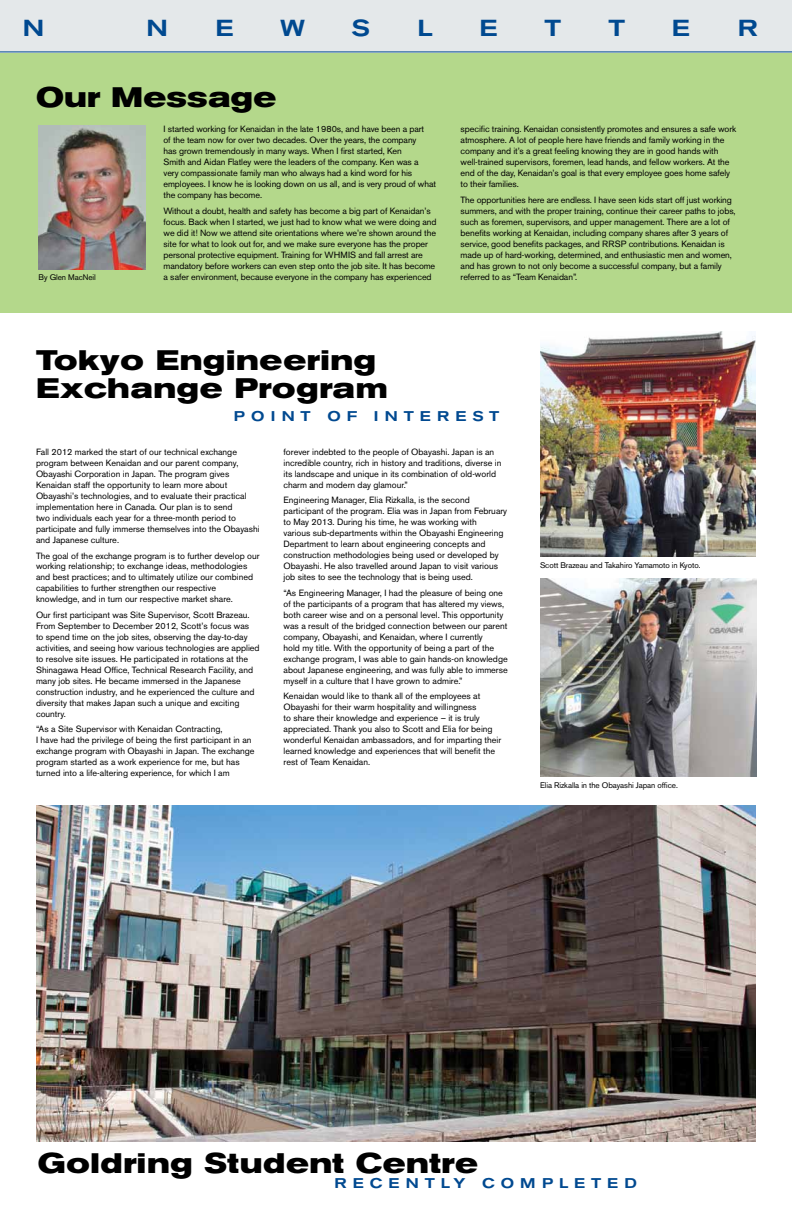
<style>
.page{position:relative;width:792px;height:1224px;background:#fff}
.page>*{position:absolute;margin:0;border:0;box-sizing:border-box;transform-origin:0 0}
.t1{font:700 expanded 28px/28px "Akzidenz Grotesk BE";letter-spacing:.025em;color:#000}
.t2{font:500 expanded 23px "Akzidenz Grotesk BE";color:#004990}
.t3{font:500 expanded 14px "Akzidenz Grotesk BE";letter-spacing:.43em;color:#004990}
.t4{font:9px/11px "Akzidenz Grotesk BE";color:#000}
.t5{font:8.1px "Akzidenz Grotesk BE";letter-spacing:-.01em;color:#000}
</style>
<div class="page">
<div style="left:0;top:36px;width:792px;height:276px;background:#b4d88b"></div>
<img style="left:39px;top:125px;width:107px;height:144px">
<div style="left:0;top:0;width:792px;height:52px;background:#e4e8ea"></div>
<hr style="left:0;top:51px;width:792px;height:1px;background:#004990">
<img style="left:540px;top:578px;width:216px;height:199px">
<img style="left:36px;top:806px;width:720px;height:336px">
<img style="left:540px;top:332px;width:216px;height:225px">
<h2 class="t2" style="left:23px;top:14px;width:23px">N</h2>
<h2 class="t2" style="left:146px;top:14px;width:44px">NE</h2>
<h2 class="t2" style="left:281px;top:14px;width:26px">W</h2>
<h2 class="t2" style="left:352px;top:14px;width:20px">S</h2>
<h2 class="t2" style="left:418px;top:14px;width:17px">L</h2>
<h2 class="t2" style="left:480px;top:14px;width:57px">ETTER</h2>
<h1 class="t1" style="left:36px;top:83px;width:242px">Our Message</h1>
<p class="t5" style="left:39px;top:272px;width:59px">By Glen MacNeil</p>
<p class="t4" style="left:164px;top:124px;width:274px">I started working for Kenaidan in the late 1980s, and have been a part<br>of the team now for over two decades. Over the years, the company<br>has grown tremendously in many ways. When I first started, Ken<br>Smith and Aidan Flatley were the leaders of the company. Ken was a very compassionate family man who always had a kind word for his employees. I know he is looking down on us all, and is very proud of what the company has become.</p>
<p class="t4" style="left:164px;top:205px;width:275px">Without a doubt, health and safety has become a big part of Kenaidan’s focus. Back when I started, we just had to know what we were doing and we did it! Now we attend site orientations where we’re shown around the site for what to look out for, and we make sure everyone has the proper personal protective equipment. Training for WHMIS and fall arrest are mandatory before workers can even step onto the job site. It has become a safer environment, because everyone in the company has experienced</p>
<p class="t4" style="left:461px;top:123px;width:277px">specific training. Kenaidan consistently promotes and ensures a safe work atmosphere. A lot of people here have friends and family working in the company and it’s a great feeling knowing they are in good hands with well-trained supervisors, foremen, lead hands, and fellow workers. At the end of the day, Kenaidan’s goal is that every employee goes home safely to their families.</p>
<p class="t4" style="left:461px;top:194px;width:277px">The opportunities here are endless. I have seen kids start off just working summers, and with the proper training, continue their career paths to jobs, such as foremen, supervisors, and upper management. There are a lot of benefits working at Kenaidan, including company shares after 3 years of service, good benefits packages, and RRSP contributions. Kenaidan is made up of hard-working, determined, and enthusiastic men and women, and has grown to not only become a successful company, but a family referred to as “Team Kenaidan”.</p>
<h1 class="t1" style="left:36px;top:347px;width:353px">Tokyo Engineering<br>Exchange Program</h1>
<h3 class="t3" style="left:234px;top:408px;width:267px">POINT OF I NTEREST</h3>
<p class="t4" style="left:36px;top:446px;width:225px">Fall 2012 marked the start of our technical exchange program between Kenaidan and our parent company, Obayashi Corporation in Japan. The program gives Kenaidan staff the opportunity to learn more about Obayashi’s technologies, and to evaluate their practical implementation here in Canada. Our plan is to send<br>two individuals each year for a three-month period to participate and fully immerse themselves into the Obayashi and Japanese culture.</p>
<p class="t4" style="left:36px;top:550px;width:225px">The goal of the exchange program is to further develop our working relationship; to exchange ideas, methodologies and best practices; and to ultimately utilize our combined capabilities to further strengthen our respective knowledge, and in turn our respective market share.</p>
<p class="t4" style="left:36px;top:609px;width:225px">Our first participant was Site Supervisor, Scott Brazeau.<br>From September to December 2012, Scott’s focus was<br>to spend time on the job sites, observing the day-to-day activities, and seeing how various technologies are applied to resolve site issues. He participated in rotations at the Shinagawa Head Office, Technical Research Facility, and many job sites. He became immersed in the Japanese construction industry, and he experienced the culture and diversity that makes Japan such a unique and exciting country.</p>
<p class="t4" style="left:36px;top:724px;width:220px">“As a Site Supervisor with Kenaidan Contracting,<br>I have had the privilege of being the first participant in an exchange program with Obayashi in Japan. The exchange program started as a work experience for me, but has turned into a life-altering experience, for which I am</p>
<p class="t4" style="left:284px;top:446px;width:219px">forever indebted to the people of Obayashi. Japan is an incredible country, rich in history and traditions, diverse in its landscape and unique in its combination of old-world charm and modern day glamour.”</p>
<p class="t4" style="left:284px;top:495px;width:225px">Engineering Manager, Elia Rizkalla, is the second participant of the program. Elia was in Japan from February to May 2013. During his time, he was working with<br>various sub-departments within the Obayashi Engineering Department to learn about engineering concepts and construction methodologies being used or developed by Obayashi. He also travelled around Japan to visit various job sites to see the technology that is being used.</p>
<p class="t4" style="left:284px;top:587px;width:226px">“As Engineering Manager, I had the pleasure of being one of the participants of a program that has altered my views, both career wise and on a personal level. This opportunity was a result of the bridged connection between our parent company, Obayashi, and Kenaidan, where I currently<br>hold my title. With the opportunity of being a part of the exchange program, I was able to gain hands-on knowledge about Japanese engineering, and was fully able to immerse myself in a culture that I have grown to admire.”</p>
<p class="t4" style="left:284px;top:691px;width:219px">Kenaidan would like to thank all of the employees at Obayashi for their warm hospitality and willingness<br>to share their knowledge and experience – it is truly appreciated. Thank you also to Scott and Elia for being wonderful Kenaidan ambassadors, and for imparting their learned knowledge and experiences that will benefit the rest of Team Kenaidan.</p>
<p class="t5" style="left:540px;top:560px;width:162px">Scott Brazeau and Takahiro Yamamoto in Kyoto.</p>
<p class="t5" style="left:540px;top:780px;width:139px">Elia Rizkalla in the Obayashi Japan office.</p>
<h1 class="t1" style="left:38px;top:1149px;width:441px">Goldring Student Centre</h1>
<h3 class="t3" style="left:335px;top:1174px;width:304px">RECENTLY COMPLETED</h3>
</div>
